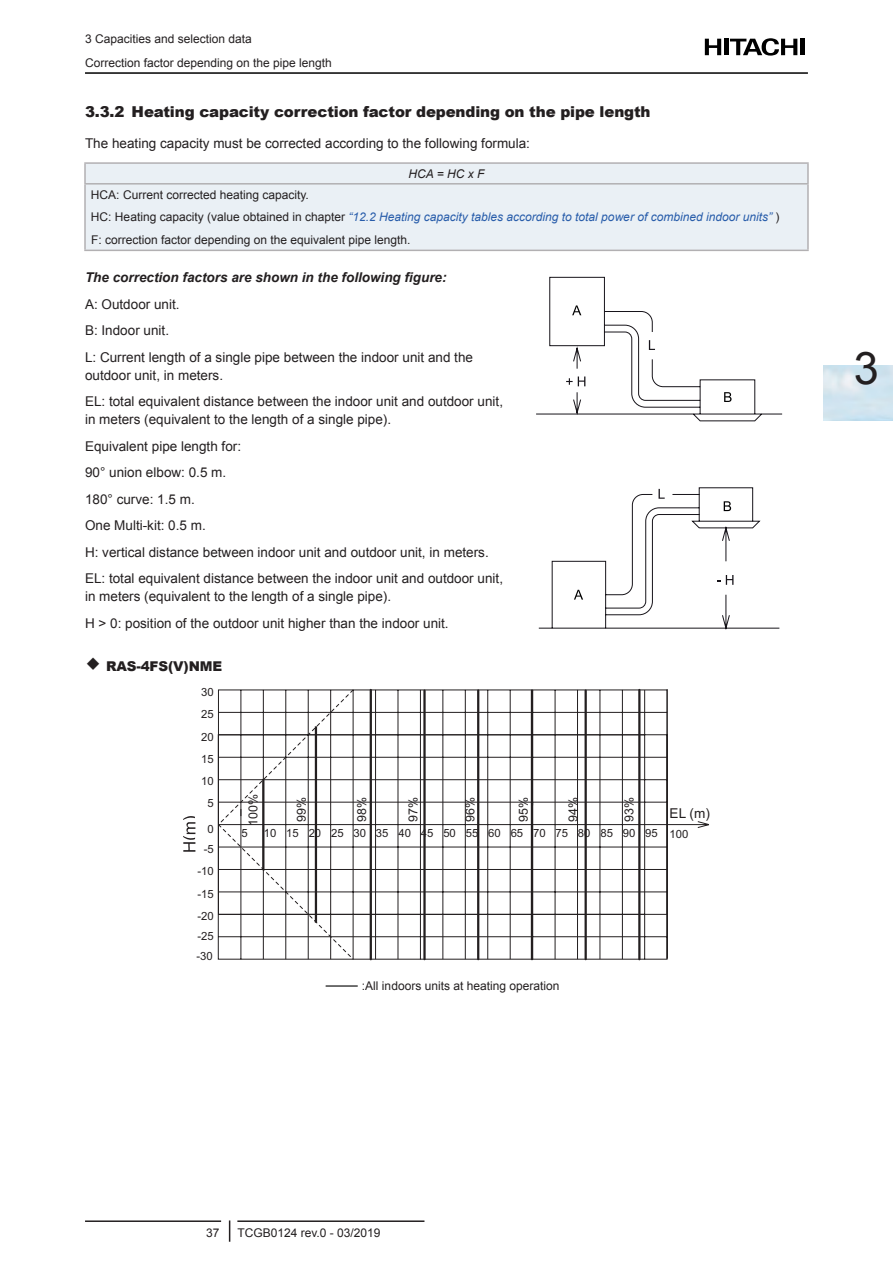
<style>
.page{position:relative;width:893px;height:1263px;background:#fff}
.page>*{position:absolute;margin:0;border:0;box-sizing:border-box;transform-origin:0 0}
.t1{font:45px "Arial";color:#231f20}
.t2{font:900 15px "Arial";letter-spacing:-.01em;color:#231f20}
.PARA_1{font:13.5px/18px "Arial";color:#231f20}
.TITULO_6{font:italic 700 13.5px "Arial";color:#231f20}
.t3{font:900 13.5px "Arial";letter-spacing:-.01em;color:#231f20}
.t4{font:12.45px "Arial";color:#231f20}
.TABLA_Interior_Izqui{font:12px/24px "Arial";color:#231f20}
.TABLA_Interior_Izqui-2{font:italic 12px "Arial";color:#275caa}
.t5{font:italic 12px "Arial";color:#231f20}
.t6{font:11.25px/22.5px "Arial";color:#231f20;text-align:justify}
.s1{font-style:normal;color:#231f20}
</style>
<div class="page">
<div style="left:86px;top:164px;width:721px;height:86px;background:#eaf0f5"></div>
<hr style="left:84px;top:162px;width:725px;height:2px;background:#b2b0b2">
<svg style="left:84px;top:164px;width:2px;height:19px"></svg>
<svg style="left:807px;top:164px;width:2px;height:19px"></svg>
<hr style="left:84px;top:183px;width:725px;height:2px;background:#b2b0b2">
<hr style="left:84px;top:185px;width:2px;height:65px;background:#b2b0b2">
<hr style="left:807px;top:185px;width:2px;height:65px;background:#b2b0b2">
<hr style="left:84px;top:250px;width:725px;height:1px;background:#b2b0b2">
<svg style="left:536px;top:277px;width:246px;height:352px"></svg>
<svg style="left:566px;top:376px;width:19px;height:10px"></svg>
<svg style="left:649px;top:340px;width:6px;height:10px"></svg>
<svg style="left:572px;top:305px;width:9px;height:10px"></svg>
<svg style="left:724px;top:392px;width:8px;height:10px"></svg>
<svg style="left:724px;top:501px;width:7px;height:10px"></svg>
<svg style="left:574px;top:590px;width:9px;height:10px"></svg>
<svg style="left:726px;top:575px;width:7px;height:10px"></svg>
<svg style="left:659px;top:489px;width:6px;height:10px"></svg>
<svg style="left:218px;top:689px;width:450px;height:270px"></svg>
<svg style="left:183px;top:816px;width:12px;height:36px"></svg>
<hr style="left:262px;top:780px;width:2px;height:89px;background:#231f20">
<hr style="left:370px;top:690px;width:2px;height:269px;background:#231f20">
<hr style="left:423px;top:690px;width:3px;height:269px;background:#231f20">
<hr style="left:477px;top:690px;width:2px;height:269px;background:#231f20">
<hr style="left:531px;top:690px;width:2px;height:269px;background:#231f20">
<hr style="left:584px;top:690px;width:3px;height:269px;background:#231f20">
<hr style="left:638px;top:690px;width:2px;height:269px;background:#231f20">
<hr style="left:326px;top:985px;width:31px;height:1px;background:#000001">
<hr style="left:85px;top:72px;width:723px;height:2px;background:#000">
<hr style="left:801px;top:39px;width:4px;height:16px;background:#000">
<svg style="left:705px;top:39px;width:16px;height:16px"></svg>
<hr style="left:724px;top:39px;width:4px;height:16px;background:#000">
<svg style="left:730px;top:38px;width:67px;height:18px"></svg>
<hr style="left:85px;top:1220px;width:136px;height:2px;background:#231f20">
<hr style="left:237px;top:1220px;width:187px;height:2px;background:#231f20">
<svg style="left:229px;top:1220px;width:1px;height:22px"></svg>
<p class="TABLA_Interior_Izqui" style="left:85px;top:27px;width:248px">3 Capacities and selection data<br>Correction factor depending on the pipe length</p>
<p class="t2" style="left:85px;top:101px;width:567px">3.3.2 Heating capacity correction factor depending on the pipe length</p>
<p class="PARA_1" style="left:85px;top:134px;width:446px">The heating capacity must be corrected according to the following formula:</p>
<p class="t5" style="left:409px;top:166px;width:77px">HCA = HC x F</p>
<p class="TABLA_Interior_Izqui" style="left:91px;top:182px;width:219px">HCA: Current corrected heating capacity.</p>
<p class="TABLA_Interior_Izqui-2" style="left:91px;top:209px;width:690px"><span class="s1">HC: Heating capacity (value obtained in chapter</span> “12.2 Heating capacity tables according to total power of combined indoor units” <span class="s1">)</span></p>
<p class="TABLA_Interior_Izqui" style="left:91px;top:228px;width:321px">F: correction factor depending on the equivalent pipe length.</p>
<p class="TITULO_6" style="left:85px;top:268px;width:363px">The correction factors are shown in the following figure:</p>
<p class="PARA_1" style="left:85px;top:295px;width:96px">A: Outdoor unit.</p>
<p class="PARA_1" style="left:85px;top:322px;width:86px">B: Indoor unit.</p>
<p class="PARA_1" style="left:85px;top:348px;width:389px">L: Current length of a single pipe between the indoor unit and the outdoor unit, in meters.</p>
<p class="PARA_1" style="left:85px;top:393px;width:420px">EL: total equivalent distance between the indoor unit and outdoor unit, in meters (equivalent to the length of a single pipe).</p>
<p class="PARA_1" style="left:85px;top:437px;width:158px">Equivalent pipe length for:</p>
<p class="PARA_1" style="left:85px;top:464px;width:143px">90° union elbow: 0.5 m.</p>
<p class="PARA_1" style="left:85px;top:490px;width:111px">180° curve: 1.5 m.</p>
<p class="PARA_1" style="left:85px;top:517px;width:122px">One Multi-kit: 0.5 m.</p>
<p class="PARA_1" style="left:85px;top:543px;width:405px">H: vertical distance between indoor unit and outdoor unit, in meters.</p>
<p class="PARA_1" style="left:85px;top:570px;width:420px">EL: total equivalent distance between the indoor unit and outdoor unit, in meters (equivalent to the length of a single pipe).</p>
<p class="PARA_1" style="left:85px;top:614px;width:365px">H &gt; 0: position of the outdoor unit higher than the indoor unit.</p>
<p class="t3" style="left:106px;top:656px;width:118px">RAS-4FS(V)NME</p>
<p class="t6" style="left:201px;top:681px;width:14px">30<br>25<br>20<br>15<br>10</p>
<p class="t6" style="left:208px;top:792px;width:8px">5</p>
<p class="t6" style="left:208px;top:818px;width:8px">0</p>
<p class="t6" style="left:204px;top:838px;width:12px">-5</p>
<p class="t6" style="left:198px;top:860px;width:18px">-10</p>
<p class="t6" style="left:198px;top:882px;width:18px">-15</p>
<p class="t6" style="left:198px;top:905px;width:18px">-20</p>
<p class="t6" style="left:196px;top:927px;width:19px;line-height:20px">-25 -30</p>
<p class="t4" style="left:245px;top:826px;width:33px;rotate:-90deg">100%</p>
<p class="t4" style="left:293px;top:822px;width:26px;rotate:-90deg">99%</p>
<p class="t4" style="left:353px;top:822px;width:26px;rotate:-90deg">98%</p>
<p class="t4" style="left:405px;top:822px;width:26px;rotate:-90deg">97%</p>
<p class="t4" style="left:462px;top:822px;width:26px;rotate:-90deg">96%</p>
<p class="t4" style="left:515px;top:822px;width:26px;rotate:-90deg">95%</p>
<p class="t4" style="left:565px;top:822px;width:26px;rotate:-90deg">94%</p>
<p class="t4" style="left:621px;top:822px;width:26px;rotate:-90deg">93%</p>
<p class="t6" style="left:241px;top:822px;width:8px">5</p>
<p class="t6" style="left:264px;top:822px;width:396px">10 15 20 25 30 35 40 45 50 55 60 65 70 75 80 85 90 95</p>
<p class="PARA_1" style="left:670px;top:805px;width:42px">EL (m)</p>
<p class="t6" style="left:670px;top:823px;width:20px">100</p>
<p class="TABLA_Interior_Izqui" style="left:362px;top:974px;width:199px">:All indoors units at heating operation</p>
<h1 class="t1" style="left:854px;top:339px;width:27px">3</h1>
<p class="TABLA_Interior_Izqui" style="left:206px;top:1221px;width:15px">37</p>
<p class="TABLA_Interior_Izqui" style="left:237px;top:1221px;width:145px">TCGB0124 rev.0 - 03/2019</p>
</div>
